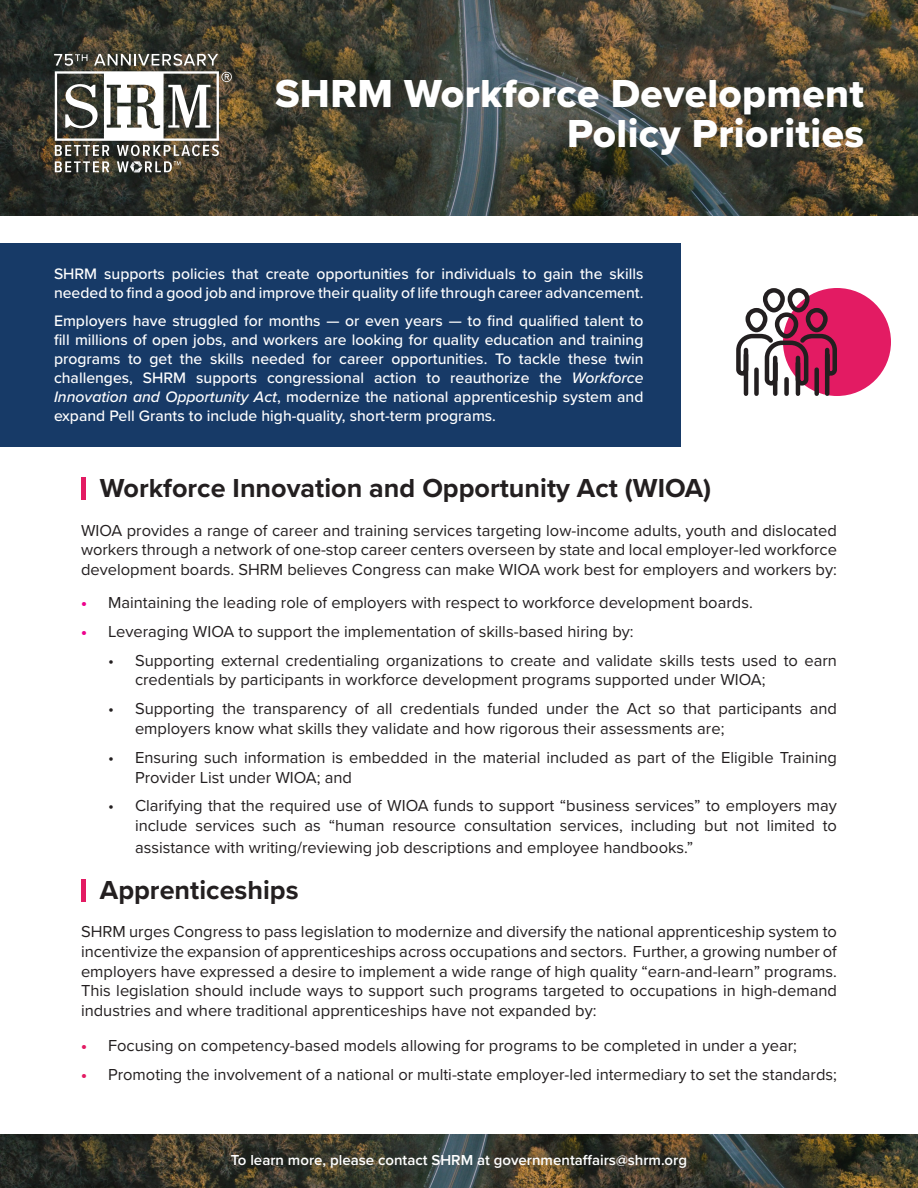
<style>
.page{position:relative;width:918px;height:1188px;background:#fff}
.page>*{position:absolute;margin:0;border:0;box-sizing:border-box;transform-origin:0 0}
.t1{font:40.5px/40.5px "Proxima Nova Extrabld";letter-spacing:.01em;color:#fff;text-align:right}
.t2{font:700 27px "Proxima Nova";color:#231f20}
.t3{font:16.5px/19.8px "Proxima Nova";color:#231f20}
.t4{font:500 15.75px/18.9px "Proxima Nova";color:#fff}
.t5{font:600 15px "Proxima Nova";color:#fff}
.s1{font-style:italic}
.s2{font-family:"Proxima Nova Extrabld";color:#ed028c}
.s3{font-family:"Proxima Nova Extrabld";color:#e31b63}
</style>
<div class="page">
<svg style="left:0;top:0;width:918px;height:216px;background:#424033"></svg>
<svg style="left:0;top:1134px;width:918px;height:54px;background:#3b392c"></svg>
<svg style="left:54px;top:54px;width:178px;height:118px"></svg>
<div style="left:0;top:243px;width:680px;height:203px;background:#173a67"></div>
<div style="left:783px;top:288px;width:108px;height:108px;background:#e31b63;border-radius:50%"></div>
<div style="left:81px;top:477px;width:5px;height:22px;background:#e31b63"></div>
<div style="left:81px;top:879px;width:5px;height:23px;background:#e31b63"></div>
<svg style="left:736px;top:288px;width:101px;height:108px"></svg>
<p class="t1" style="left:275px;top:73px;width:590px">SHRM Workforce Development<br>Policy Priorities</p>
<p class="t4" style="left:54px;top:264px;width:591px">SHRM supports policies that create opportunities for individuals to gain the skills needed to find a good job and improve their quality of life through career advancement.</p>
<p class="t4" style="left:54px;top:311px;width:591px;text-align:justify">Employers have struggled for months — or even years — to find qualified talent to fill millions of open jobs, and workers are looking for quality education and training programs to get the skills needed for career opportunities. To tackle these twin challenges, SHRM supports congressional action to reauthorize the <span class="s1">Workforce Innovation and Opportunity Act</span>, modernize the national apprenticeship system and expand Pell Grants to include high-quality, short-term programs.</p>
<p class="t2" style="left:100px;top:468px;width:613px">Workforce Innovation and Opportunity Act (WIOA)</p>
<p class="t3" style="left:81px;top:520px;width:758px;text-align:justify">WIOA provides a range of career and training services targeting low-income adults, youth and dislocated workers through a network of one-stop career centers overseen by state and local employer-led workforce development boards. SHRM believes Congress can make WIOA work best for employers and workers by:</p>
<p class="t3" style="left:81px;top:592px;width:673px"><span class="s2">•</span> Maintaining the leading role of employers with respect to workforce development boards.</p>
<p class="t3" style="left:81px;top:621px;width:554px"><span class="s2">•</span> Leveraging WIOA to support the implementation of skills-based hiring by:</p>
<p class="t3" style="left:135px;top:649px;width:703px;text-indent:-27px">• Supporting external credentialing organizations to create and validate skills tests used to earn credentials by participants in workforce development programs supported under WIOA;</p>
<p class="t3" style="left:135px;top:698px;width:704px;text-indent:-27px">• Supporting the transparency of all credentials funded under the Act so that participants and employers know what skills they validate and how rigorous their assessments are;</p>
<p class="t3" style="left:135px;top:747px;width:703px;text-indent:-27px">• Ensuring such information is embedded in the material included as part of the Eligible Training<br>Provider List under WIOA; and</p>
<p class="t3" style="left:108px;top:795px;width:731px;text-align:right">• Clarifying that the required use of WIOA funds to support “business services” to employers may include services such as “human resource consultation services, including but not limited to</p>
<p class="t3" style="left:135px;top:837px;width:560px">assistance with writing/reviewing job descriptions and employee handbooks.”</p>
<p class="t2" style="left:100px;top:870px;width:200px">Apprenticeships</p>
<p class="t3" style="left:81px;top:921px;width:757px;text-align:justify">SHRM urges Congress to pass legislation to modernize and diversify the national apprenticeship system to incentivize the expansion of apprenticeships across occupations and sectors. Further, a growing number of employers have expressed a desire to implement a wide range of high quality “earn-and-learn” programs.<br>This legislation should include ways to support such programs targeted to occupations in high-demand industries and where traditional apprenticeships have not expanded by:</p>
<p class="t3" style="left:81px;top:1035px;width:718px"><span class="s3">•</span> Focusing on competency-based models allowing for programs to be completed in under a year;</p>
<p class="t3" style="left:81px;top:1063px;width:758px"><span class="s3">•</span> Promoting the involvement of a national or multi-state employer-led intermediary to set the standards;</p>
<p class="t5" style="left:231px;top:1149px;width:458px">To learn more, please contact SHRM at governmentaffairs@shrm.org</p>
</div>
